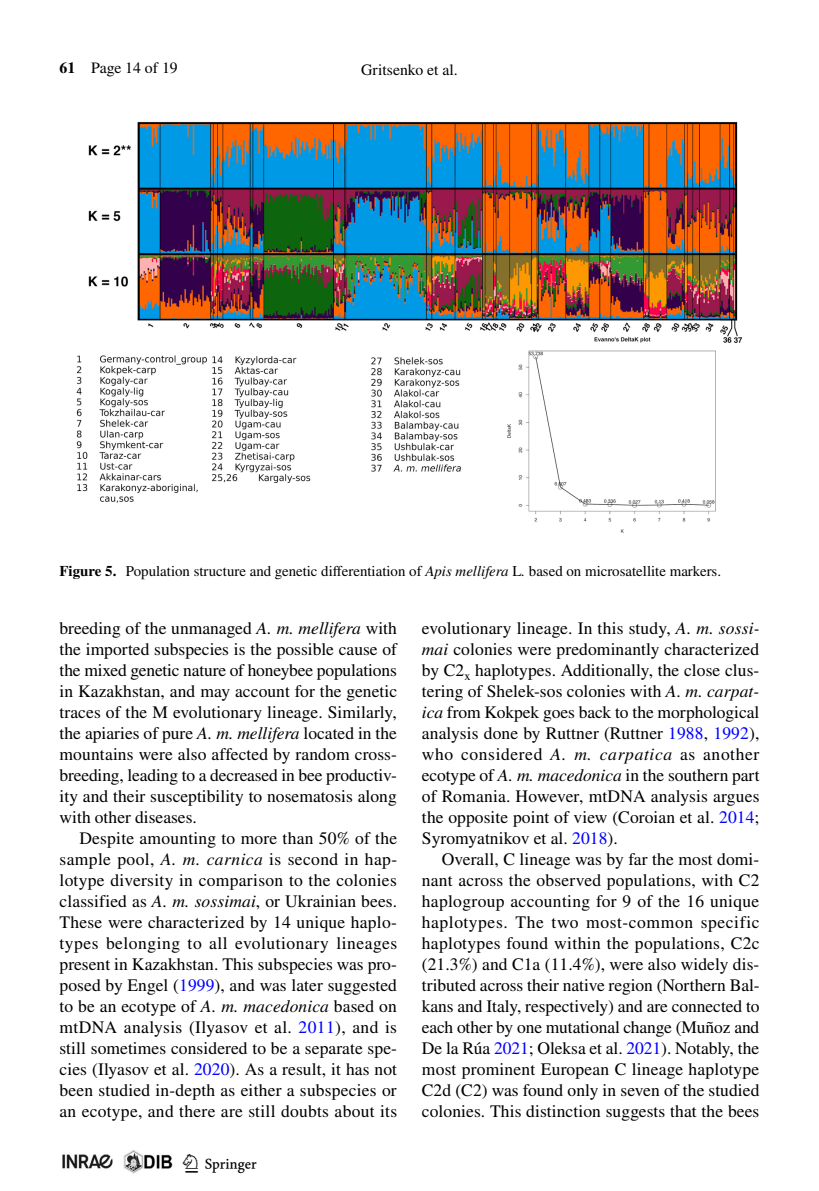
<style>
.page{position:relative;width:819px;height:1191px;background:#fff}
.page>*{position:absolute;margin:0;border:0;box-sizing:border-box;transform-origin:0 0}
.t1{font:26.25px "Springnew Regular 4";color:#000}
.t2{font:17.5px/21px "STIX";letter-spacing:.005em;color:#000;text-align:justify}
.t3{font:15.75px "STIX";color:#000}
.t4{font:14.88px "STIX";color:#000}
.s1{font-weight:700}
.s2{font-style:italic}
.s3{color:#00f}
</style>
<div class="page">
<img style="left:62px;top:1150px;width:110px;height:23px">
<img style="left:76px;top:122px;width:667px;height:411px">
<p class="t3" style="left:60px;top:57px;width:120px"><span class="s1">61</span> Page 14 of 19</p>
<p class="t3" style="left:361px;top:59px;width:98px">Gritsenko et al.</p>
<p class="t4" style="left:60px;top:561px;width:663px"><span class="s1">Figure 5.</span> Population structure and genetic differentiation of <span class="s2">Apis mellifera</span> L<span class="s2">.</span> based on microsatellite markers.</p>
<p class="t2" style="left:60px;top:618px;width:339px">breeding of the unmanaged <span class="s2">A. m. mellifera</span> with the imported subspecies is the possible cause of the mixed genetic nature of honeybee populations in Kazakhstan, and may account for the genetic traces of the M evolutionary lineage. Similarly, the apiaries of pure <span class="s2">A. m. mellifera</span> located in the mountains were also affected by random cross&shy;breeding, leading to a decreased in bee productiv&shy;ity and their susceptibility to nosematosis along with other diseases.</p>
<p class="t2" style="left:60px;top:828px;width:339px;text-indent:20px">Despite amounting to more than 50% of the sample pool, <span class="s2">A. m. carnica</span> is second in hap&shy;lotype diversity in comparison to the colonies classified as <span class="s2">A. m. sossimai</span>, or Ukrainian bees.<br>These were characterized by 14 unique haplo&shy;types belonging to all evolutionary lineages present in Kazakhstan. This subspecies was pro&shy;posed by Engel (<span class="s3">1999</span>), and was later suggested to be an ecotype of <span class="s2">A. m. macedonica</span> based on mtDNA analysis (Ilyasov et al. <span class="s3">2011</span>), and is still sometimes considered to be a separate spe&shy;cies (Ilyasov et al. <span class="s3">2020</span>). As a result, it has not been studied in-depth as either a subspecies or an ecotype, and there are still doubts about its</p>
<h1 class="t1" style="left:185px;top:1153px;width:73px">1 3</h1>
<p class="t2" style="left:422px;top:618px;width:339px">evolutionary lineage. In this study, <span class="s2">A. m. sossi&shy;mai</span> colonies were predominantly characterized by C2<sub>x</sub> haplotypes. Additionally, the close clus&shy;tering of Shelek-sos colonies with <span class="s2">A. m. carpat&shy;ica</span> from Kokpek goes back to the morphological analysis done by Ruttner (Ruttner <span class="s3">1988</span>, <span class="s3">1992</span>), who considered <span class="s2">A. m. carpatica</span> as another ecotype of <span class="s2">A. m. macedonica</span> in the southern part of Romania. However, mtDNA analysis argues the opposite point of view (Coroian et al. <span class="s3">2014</span>; Syromyatnikov et al. <span class="s3">2018</span>).</p>
<p class="t2" style="left:422px;top:849px;width:339px;text-indent:20px">Overall, C lineage was by far the most domi&shy;nant across the observed populations, with C2 haplogroup accounting for 9 of the 16 unique haplotypes. The two most-common specific haplotypes found within the populations, C2c (21.3%) and C1a (11.4%), were also widely dis&shy;tributed across their native region (Northern Bal&shy;kans and Italy, respectively) and are connected to each other by one mutational change (Muñoz and De la Rúa <span class="s3">2021</span>; Oleksa et al. <span class="s3">2021</span>). Notably, the most prominent European C lineage haplotype C2d (C2) was found only in seven of the studied colonies. This distinction suggests that the bees</p>
</div>
